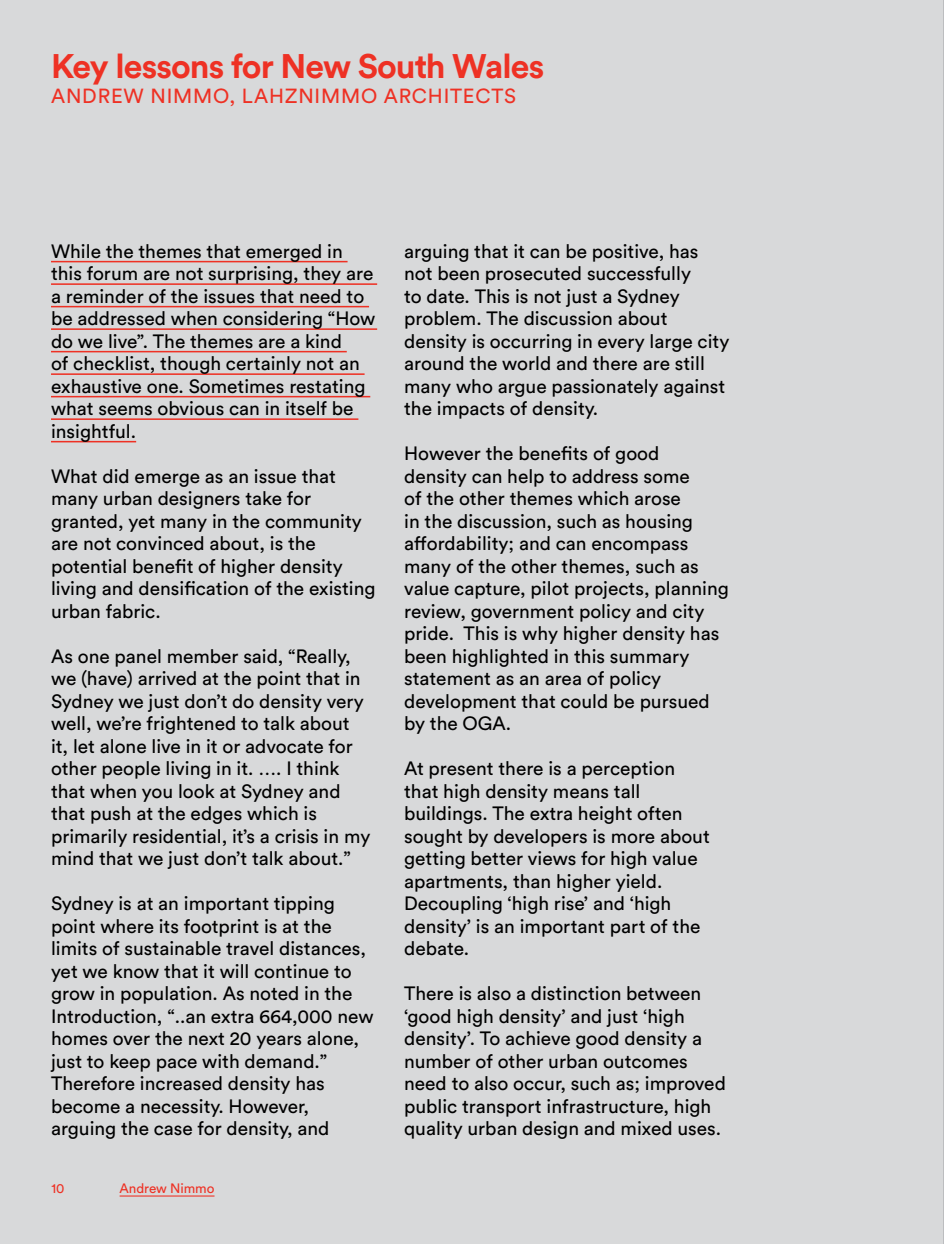
<style>
.page{position:relative;width:944px;height:1244px;background:#d8d9da}
.page>*{position:absolute;margin:0;border:0;box-sizing:border-box;transform-origin:0 0}
.t1{font:700 33.75px "Circular Std";letter-spacing:-.025em;color:#ee3124}
.t2{font:20.25px "Circular Std";letter-spacing:.04em;color:#ee3124}
.t3{font:19.12px/22.5px "Circular Std";color:#000}
.t4{font:13.5px "Circular Std";letter-spacing:-.005em;color:#ee3124}
</style>
<div class="page">
<hr style="left:51px;top:261px;width:297px;height:1px;background:#ee3124">
<hr style="left:51px;top:283px;width:326px;height:2px;background:#ee3124">
<hr style="left:51px;top:306px;width:318px;height:1px;background:#ee3124">
<hr style="left:51px;top:328px;width:326px;height:2px;background:#ee3124">
<hr style="left:51px;top:351px;width:296px;height:1px;background:#ee3124">
<hr style="left:51px;top:373px;width:314px;height:2px;background:#ee3124">
<hr style="left:51px;top:396px;width:319px;height:1px;background:#ee3124">
<hr style="left:51px;top:418px;width:307px;height:2px;background:#ee3124">
<hr style="left:51px;top:441px;width:85px;height:1px;background:#ee3124">
<hr style="left:943px;top:0;width:1px;height:1244px;background:#a7a9ac">
<hr style="left:120px;top:1195px;width:95px;height:1px;background:#ee3124">
<h1 class="t1" style="left:51px;top:45px;width:495px">Key lessons for New South Wales</h1>
<p class="t2" style="left:51px;top:84px;width:467px">ANDREW NIMMO, LAHZNIMMO ARCHITECTS</p>
<p class="t3" style="left:51px;top:240px;width:326px">While the themes that emerged in this forum are not surprising, they are a reminder of the issues that need to be addressed when considering “How do we live”. The themes are a kind<br>of checklist, though certainly not an exhaustive one. Sometimes restating what seems obvious can in itself be insightful.</p>
<p class="t3" style="left:51px;top:465px;width:326px">What did emerge as an issue that many urban designers take for granted, yet many in the community are not convinced about, is the potential benefit of higher density living and densification of the existing urban fabric.</p>
<p class="t3" style="left:51px;top:645px;width:321px">As one panel member said, “Really, we (have) arrived at the point that in Sydney we just don’t do density very well, we’re frightened to talk about it, let alone live in it or advocate for other people living in it. …. I think that when you look at Sydney and that push at the edges which is primarily residential, it’s a crisis in my mind that we just don’t talk about.”</p>
<p class="t3" style="left:51px;top:892px;width:324px">Sydney is at an important tipping point where its footprint is at the limits of sustainable travel distances, yet we know that it will continue to grow in population. As noted in the Introduction, “..an extra 664,000 new homes over the next 20 years alone, just to keep pace with demand.” Therefore increased density has become a necessity. However, arguing the case for density, and</p>
<p class="t4" style="left:51px;top:1180px;width:14px">10</p>
<p class="t4" style="left:120px;top:1180px;width:96px">Andrew Nimmo</p>
<p class="t3" style="left:404px;top:239px;width:327px">arguing that it can be positive, has not been prosecuted successfully<br>to date. This is not just a Sydney problem. The discussion about density is occurring in every large city around the world and there are still many who argue passionately against the impacts of density.</p>
<p class="t3" style="left:404px;top:442px;width:326px">However the benefits of good<br>density can help to address some<br>of the other themes which arose<br>in the discussion, such as housing affordability; and can encompass many of the other themes, such as value capture, pilot projects, planning review, government policy and city pride. This is why higher density has been highlighted in this summary statement as an area of policy development that could be pursued by the OGA.</p>
<p class="t3" style="left:404px;top:757px;width:307px">At present there is a perception that high density means tall buildings. The extra height often sought by developers is more about getting better views for high value apartments, than higher yield.<br>Decoupling ‘high rise’ and ‘high density’ is an important part of the debate.</p>
<p class="t3" style="left:404px;top:982px;width:323px">There is also a distinction between ‘good high density’ and just ‘high density’. To achieve good density a number of other urban outcomes need to also occur, such as; improved public transport infrastructure, high quality urban design and mixed uses.</p>
</div>
